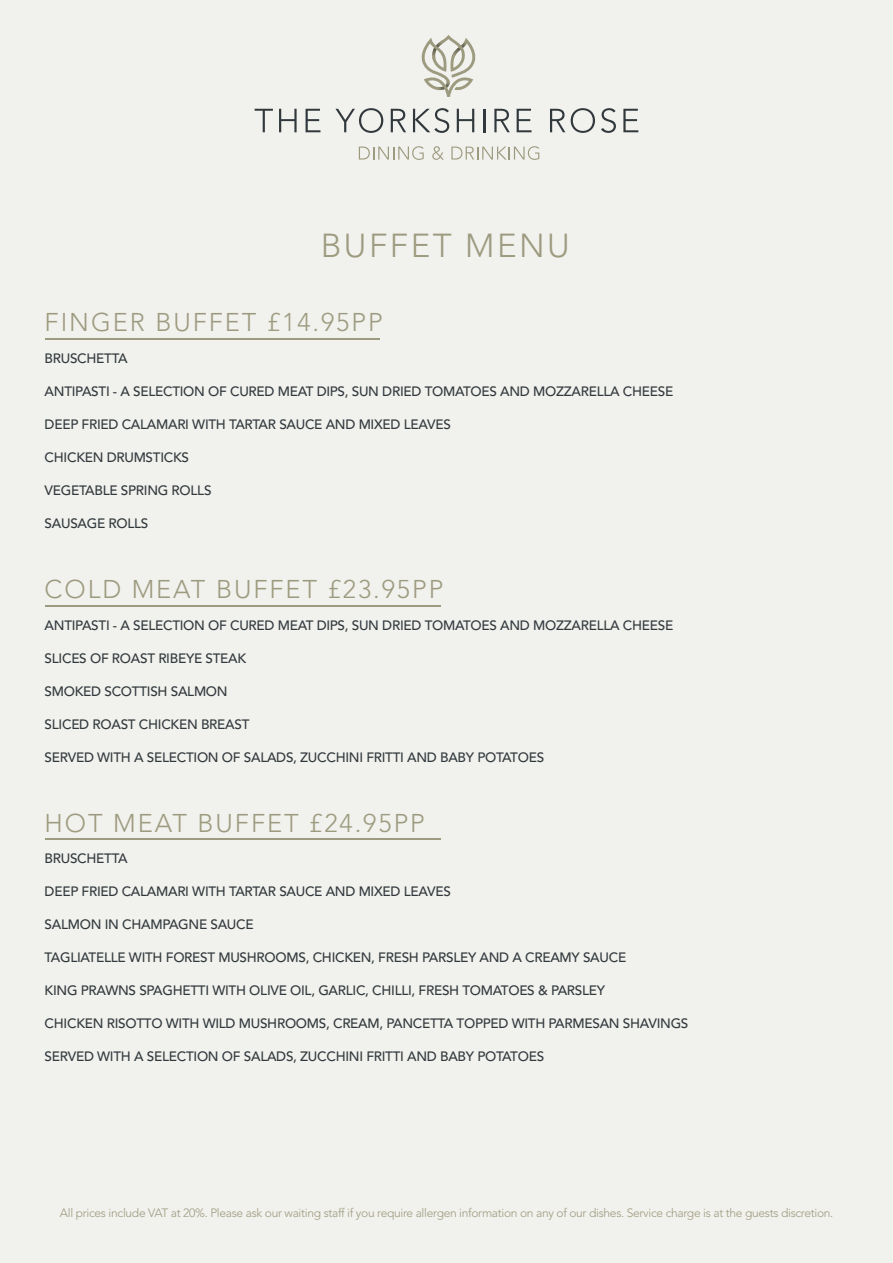
<style>
.page{position:relative;width:893px;height:1263px;background:#f1f1ed}
.page>*{position:absolute;margin:0;border:0;box-sizing:border-box;transform-origin:0 0}
.t1{font:300 33px "Avenir";letter-spacing:.075em;color:#9d9b7f}
.t2{font:300 25.5px "Avenir";letter-spacing:.075em;color:#9d9b7f}
.t3{font:500 13.5px "Avenir";letter-spacing:-.02em;color:#32393d}
.t4{font:300 12px "Avenir";letter-spacing:-.025em;color:#9d9b7f}
</style>
<div class="page">
<svg style="left:255px;top:109px;width:18px;height:23px"></svg>
<svg style="left:279px;top:109px;width:18px;height:23px"></svg>
<svg style="left:306px;top:109px;width:14px;height:23px"></svg>
<svg style="left:335px;top:108px;width:48px;height:25px"></svg>
<svg style="left:391px;top:109px;width:15px;height:23px"></svg>
<svg style="left:413px;top:108px;width:36px;height:25px"></svg>
<svg style="left:457px;top:109px;width:17px;height:23px"></svg>
<hr style="left:483px;top:109px;width:2px;height:23px;background:#32393d">
<svg style="left:494px;top:109px;width:16px;height:23px"></svg>
<svg style="left:517px;top:109px;width:15px;height:23px"></svg>
<svg style="left:550px;top:109px;width:15px;height:23px"></svg>
<svg style="left:571px;top:108px;width:24px;height:25px"></svg>
<svg style="left:601px;top:108px;width:15px;height:25px"></svg>
<svg style="left:623px;top:109px;width:15px;height:23px"></svg>
<svg style="left:359px;top:146px;width:65px;height:14px"></svg>
<svg style="left:432px;top:146px;width:12px;height:14px"></svg>
<svg style="left:451px;top:146px;width:88px;height:14px"></svg>
<svg style="left:420px;top:35px;width:56px;height:62px;background:#d5d4c9"></svg>
<hr style="left:45px;top:338px;width:335px;height:2px;background:#9d9b7f">
<hr style="left:45px;top:605px;width:396px;height:1px;background:#9d9b7f">
<hr style="left:45px;top:838px;width:396px;height:2px;background:#9d9b7f">
<h1 class="t1" style="left:321px;top:232px;width:251px">BUFFET MENU</h1>
<h2 class="t2" style="left:45px;top:312px;width:339px">FINGER BUFFET £14.95PP</h2>
<p class="t3" style="left:45px;top:353px;width:84px">BRUSCHETTA</p>
<p class="t3" style="left:45px;top:386px;width:630px">ANTIPASTI - A SELECTION OF CURED MEAT DIPS, SUN DRIED TOMATOES AND MOZZARELLA CHEESE</p>
<p class="t3" style="left:45px;top:419px;width:408px">DEEP FRIED CALAMARI WITH TARTAR SAUCE AND MIXED LEAVES</p>
<p class="t3" style="left:45px;top:452px;width:146px">CHICKEN DRUMSTICKS</p>
<p class="t3" style="left:45px;top:485px;width:168px">VEGETABLE SPRING ROLLS</p>
<p class="t3" style="left:45px;top:518px;width:105px">SAUSAGE ROLLS</p>
<h2 class="t2" style="left:45px;top:578px;width:400px">COLD MEAT BUFFET £23.95PP</h2>
<p class="t3" style="left:45px;top:620px;width:630px">ANTIPASTI - A SELECTION OF CURED MEAT DIPS, SUN DRIED TOMATOES AND MOZZARELLA CHEESE</p>
<p class="t3" style="left:45px;top:653px;width:203px">SLICES OF ROAST RIBEYE STEAK</p>
<p class="t3" style="left:45px;top:686px;width:185px">SMOKED SCOTTISH SALMON</p>
<p class="t3" style="left:45px;top:719px;width:206px">SLICED ROAST CHICKEN BREAST</p>
<p class="t3" style="left:45px;top:752px;width:501px">SERVED WITH A SELECTION OF SALADS, ZUCCHINI FRITTI AND BABY POTATOES</p>
<h2 class="t2" style="left:45px;top:812px;width:382px">HOT MEAT BUFFET £24.95PP</h2>
<p class="t3" style="left:45px;top:854px;width:84px">BRUSCHETTA</p>
<p class="t3" style="left:45px;top:887px;width:408px">DEEP FRIED CALAMARI WITH TARTAR SAUCE AND MIXED LEAVES</p>
<p class="t3" style="left:45px;top:920px;width:211px">SALMON IN CHAMPAGNE SAUCE</p>
<p class="t3" style="left:45px;top:953px;width:583px">TAGLIATELLE WITH FOREST MUSHROOMS, CHICKEN, FRESH PARSLEY AND A CREAMY SAUCE</p>
<p class="t3" style="left:45px;top:986px;width:562px">KING PRAWNS SPAGHETTI WITH OLIVE OIL, GARLIC, CHILLI, FRESH TOMATOES &amp; PARSLEY</p>
<p class="t3" style="left:45px;top:1019px;width:645px">CHICKEN RISOTTO WITH WILD MUSHROOMS, CREAM, PANCETTA TOPPED WITH PARMESAN SHAVINGS</p>
<p class="t3" style="left:45px;top:1052px;width:501px">SERVED WITH A SELECTION OF SALADS, ZUCCHINI FRITTI AND BABY POTATOES</p>
<p class="t4" style="left:60px;top:1207px;width:775px">All prices include VAT at 20%. Please ask our waiting staff if you require allergen information on any of our dishes. Service charge is at the guests discretion.</p>
</div>
